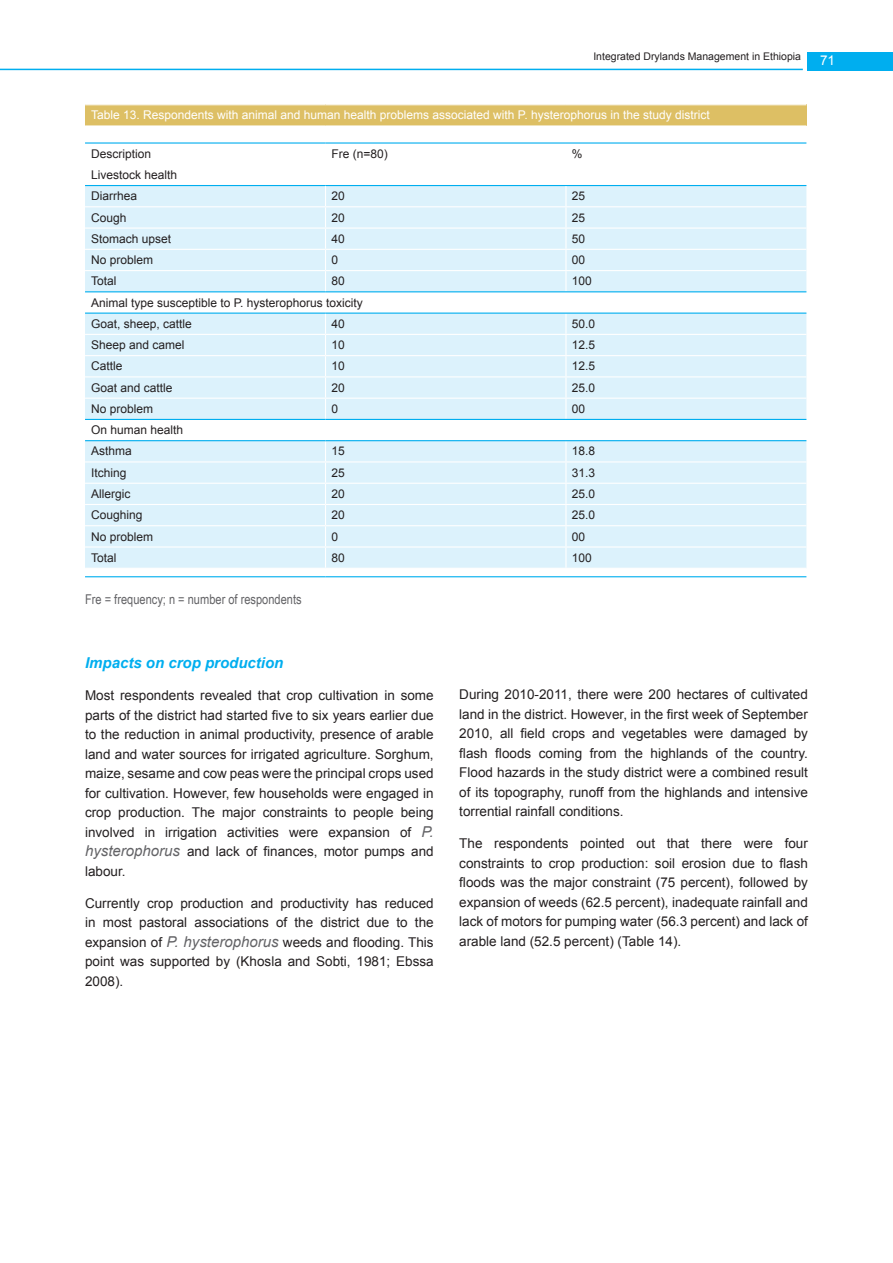
<style>
.page{position:relative;width:893px;height:1263px;background:#fff}
.page>*{position:absolute;margin:0;border:0;box-sizing:border-box;transform-origin:0 0}
.t1{font:italic 700 15px "Arial";color:#00aeef}
.t2{font:13.5px/19.5px "Arial";color:#231f20;text-align:justify}
.t3{font:13.5px "Arial Narrow";color:#636366}
.t4{font:13.5px "Arial";color:#fff}
.t5{font:12px/21.3px "Arial";color:#231f20}
.t6{font:12px "Arial";color:#fff}
.t7{font:10.5px "Arial";color:#231f20}
.s1{font-style:italic;font-size:15px;color:#636366}
</style>
<div class="page">
<div style="left:808px;top:52px;width:85px;height:18px;background:#00aeef"></div>
<hr style="left:0;top:69px;width:803px;height:1px;background:#00aeef">
<div style="left:85px;top:105px;width:721px;height:21px;background:#ddbf64"></div>
<svg style="left:85px;top:186px;width:721px;height:382px;background:#dff3fc"></svg>
<hr style="left:85px;top:185px;width:240px;height:1px;background:#00aeef">
<hr style="left:325px;top:185px;width:241px;height:1px;background:#00aeef">
<hr style="left:566px;top:185px;width:240px;height:1px;background:#00aeef">
<hr style="left:85px;top:270px;width:240px;height:1px;background:#fff">
<hr style="left:325px;top:270px;width:241px;height:1px;background:#fff">
<hr style="left:566px;top:270px;width:240px;height:1px;background:#fff">
<hr style="left:85px;top:125px;width:240px;height:2px;background:#fff">
<hr style="left:325px;top:125px;width:241px;height:2px;background:#fff">
<hr style="left:566px;top:125px;width:240px;height:2px;background:#fff">
<hr style="left:85px;top:206px;width:240px;height:1px;background:#fff">
<hr style="left:325px;top:206px;width:241px;height:1px;background:#fff">
<hr style="left:566px;top:206px;width:240px;height:1px;background:#fff">
<hr style="left:85px;top:227px;width:240px;height:2px;background:#fff">
<hr style="left:325px;top:227px;width:241px;height:2px;background:#fff">
<hr style="left:566px;top:227px;width:240px;height:2px;background:#fff">
<hr style="left:85px;top:249px;width:240px;height:1px;background:#fff">
<hr style="left:325px;top:249px;width:241px;height:1px;background:#fff">
<hr style="left:566px;top:249px;width:240px;height:1px;background:#fff">
<svg style="left:325px;top:186px;width:1px;height:105px"></svg>
<svg style="left:565px;top:186px;width:1px;height:105px"></svg>
<hr style="left:85px;top:334px;width:240px;height:1px;background:#fff">
<hr style="left:325px;top:334px;width:241px;height:1px;background:#fff">
<hr style="left:566px;top:334px;width:240px;height:1px;background:#fff">
<hr style="left:85px;top:355px;width:240px;height:1px;background:#fff">
<hr style="left:325px;top:355px;width:241px;height:1px;background:#fff">
<hr style="left:566px;top:355px;width:240px;height:1px;background:#fff">
<hr style="left:85px;top:376px;width:240px;height:1px;background:#fff">
<hr style="left:325px;top:376px;width:241px;height:1px;background:#fff">
<hr style="left:566px;top:376px;width:240px;height:1px;background:#fff">
<hr style="left:85px;top:398px;width:240px;height:1px;background:#fff">
<hr style="left:325px;top:398px;width:241px;height:1px;background:#fff">
<svg style="left:325px;top:314px;width:1px;height:105px"></svg>
<hr style="left:566px;top:398px;width:240px;height:1px;background:#fff">
<svg style="left:565px;top:314px;width:1px;height:105px"></svg>
<hr style="left:85px;top:461px;width:240px;height:1px;background:#fff">
<hr style="left:325px;top:461px;width:241px;height:1px;background:#fff">
<hr style="left:566px;top:461px;width:240px;height:1px;background:#fff">
<hr style="left:85px;top:483px;width:240px;height:1px;background:#fff">
<hr style="left:325px;top:483px;width:241px;height:1px;background:#fff">
<hr style="left:566px;top:483px;width:240px;height:1px;background:#fff">
<hr style="left:85px;top:504px;width:240px;height:1px;background:#fff">
<hr style="left:325px;top:504px;width:241px;height:1px;background:#fff">
<hr style="left:566px;top:504px;width:240px;height:1px;background:#fff">
<hr style="left:85px;top:525px;width:240px;height:1px;background:#fff">
<hr style="left:325px;top:525px;width:241px;height:1px;background:#fff">
<hr style="left:566px;top:525px;width:240px;height:1px;background:#fff">
<hr style="left:85px;top:546px;width:240px;height:2px;background:#fff">
<hr style="left:325px;top:546px;width:241px;height:2px;background:#fff">
<hr style="left:566px;top:546px;width:240px;height:2px;background:#fff">
<svg style="left:325px;top:441px;width:1px;height:127px"></svg>
<svg style="left:565px;top:441px;width:1px;height:127px"></svg>
<hr style="left:85px;top:576px;width:240px;height:1px;background:#00aeef">
<hr style="left:325px;top:576px;width:241px;height:1px;background:#00aeef">
<hr style="left:566px;top:576px;width:240px;height:1px;background:#00aeef">
<hr style="left:85px;top:419px;width:240px;height:1px;background:#00aeef">
<hr style="left:325px;top:419px;width:241px;height:1px;background:#00aeef">
<hr style="left:566px;top:419px;width:240px;height:1px;background:#00aeef">
<hr style="left:85px;top:440px;width:240px;height:1px;background:#00aeef">
<hr style="left:325px;top:440px;width:241px;height:1px;background:#00aeef">
<hr style="left:566px;top:440px;width:240px;height:1px;background:#00aeef">
<hr style="left:85px;top:291px;width:240px;height:1px;background:#00aeef">
<hr style="left:325px;top:291px;width:241px;height:1px;background:#00aeef">
<hr style="left:566px;top:291px;width:240px;height:1px;background:#00aeef">
<hr style="left:85px;top:313px;width:240px;height:1px;background:#00aeef">
<hr style="left:325px;top:313px;width:241px;height:1px;background:#00aeef">
<hr style="left:566px;top:313px;width:240px;height:1px;background:#00aeef">
<hr style="left:85px;top:142px;width:240px;height:2px;background:#00aeef">
<hr style="left:325px;top:142px;width:241px;height:2px;background:#00aeef">
<hr style="left:566px;top:142px;width:240px;height:2px;background:#00aeef">
<p class="t7" style="left:593px;top:49px;width:209px">Integrated Drylands Management in Ethiopia</p>
<p class="t4" style="left:820px;top:51px;width:17px">71</p>
<p class="t6" style="left:91px;top:107px;width:620px">Table 13. Respondents with animal and human health problems associated with P. hysterophorus in the study district</p>
<p class="t5" style="left:91px;top:143px;width:62px">Description</p>
<p class="t5" style="left:331px;top:143px;width:58px">Fre (n=80)</p>
<p class="t5" style="left:572px;top:143px;width:12px">%</p>
<p class="t5" style="left:91px;top:164px;width:88px">Livestock health<br>Diarrhea</p>
<p class="t5" style="left:331px;top:185px;width:15px">20</p>
<p class="t5" style="left:572px;top:185px;width:15px">25</p>
<p class="t5" style="left:91px;top:207px;width:37px">Cough</p>
<p class="t5" style="left:331px;top:207px;width:15px">20</p>
<p class="t5" style="left:572px;top:207px;width:15px">25</p>
<p class="t5" style="left:91px;top:228px;width:82px">Stomach upset</p>
<p class="t5" style="left:331px;top:228px;width:15px">40</p>
<p class="t5" style="left:572px;top:228px;width:15px">50</p>
<p class="t5" style="left:91px;top:249px;width:64px">No problem</p>
<p class="t5" style="left:331px;top:249px;width:8px">0</p>
<p class="t5" style="left:572px;top:249px;width:15px">00</p>
<p class="t5" style="left:91px;top:270px;width:27px">Total</p>
<p class="t5" style="left:331px;top:270px;width:15px">80</p>
<p class="t5" style="left:572px;top:270px;width:22px">100</p>
<p class="t5" style="left:91px;top:292px;width:273px">Animal type susceptible to P. hysterophorus toxicity<br>Goat, sheep, cattle</p>
<p class="t5" style="left:331px;top:313px;width:15px">40</p>
<p class="t5" style="left:572px;top:313px;width:25px">50.0</p>
<p class="t5" style="left:91px;top:334px;width:95px">Sheep and camel</p>
<p class="t5" style="left:331px;top:334px;width:15px">10</p>
<p class="t5" style="left:572px;top:334px;width:25px">12.5</p>
<p class="t5" style="left:91px;top:355px;width:33px">Cattle</p>
<p class="t5" style="left:331px;top:355px;width:15px">10</p>
<p class="t5" style="left:572px;top:355px;width:25px">12.5</p>
<p class="t5" style="left:91px;top:377px;width:83px">Goat and cattle</p>
<p class="t5" style="left:331px;top:377px;width:15px">20</p>
<p class="t5" style="left:572px;top:377px;width:25px">25.0</p>
<p class="t5" style="left:91px;top:398px;width:64px">No problem</p>
<p class="t5" style="left:331px;top:398px;width:8px">0</p>
<p class="t5" style="left:572px;top:398px;width:15px">00</p>
<p class="t5" style="left:91px;top:419px;width:94px">On human health<br>Asthma</p>
<p class="t5" style="left:331px;top:440px;width:15px">15</p>
<p class="t5" style="left:572px;top:440px;width:25px">18.8</p>
<p class="t5" style="left:91px;top:462px;width:37px">Itching</p>
<p class="t5" style="left:331px;top:462px;width:15px">25</p>
<p class="t5" style="left:572px;top:462px;width:25px">31.3</p>
<p class="t5" style="left:91px;top:483px;width:41px">Allergic</p>
<p class="t5" style="left:331px;top:483px;width:15px">20</p>
<p class="t5" style="left:572px;top:483px;width:25px">25.0</p>
<p class="t5" style="left:91px;top:504px;width:53px">Coughing</p>
<p class="t5" style="left:331px;top:504px;width:15px">20</p>
<p class="t5" style="left:572px;top:504px;width:25px">25.0</p>
<p class="t5" style="left:91px;top:526px;width:64px">No problem</p>
<p class="t5" style="left:331px;top:526px;width:8px">0</p>
<p class="t5" style="left:572px;top:526px;width:15px">00</p>
<p class="t5" style="left:91px;top:547px;width:27px">Total</p>
<p class="t5" style="left:331px;top:547px;width:15px">80</p>
<p class="t5" style="left:572px;top:547px;width:22px">100</p>
<p class="t3" style="left:85px;top:589px;width:218px">Fre = frequency; n = number of respondents</p>
<p class="t1" style="left:85px;top:653px;width:200px">Impacts on crop production</p>
<p class="t2" style="left:85px;top:686px;width:350px">Most respondents revealed that crop cultivation in some parts of the district had started five to six years earlier due to the reduction in animal productivity, presence of arable land and water sources for irrigated agriculture. Sorghum, maize, sesame and cow peas were the principal crops used for cultivation. However, few households were engaged in crop production. The major constraints to people being involved in irrigation activities were expansion of <span class="s1">P. hysterophorus</span> and lack of finances, motor pumps and labour.</p>
<p class="t2" style="left:85px;top:893px;width:350px">Currently crop production and productivity has reduced in most pastoral associations of the district due to the expansion of <span class="s1">P. hysterophorus</span> weeds and flooding. This point was supported by (Khosla and Sobti, 1981; Ebssa 2008).</p>
<p class="t2" style="left:459px;top:684px;width:350px">During 2010-2011, there were 200 hectares of cultivated land in the district. However, in the first week of September 2010, all field crops and vegetables were damaged by flash floods coming from the highlands of the country.<br>Flood hazards in the study district were a combined result of its topography, runoff from the highlands and intensive torrential rainfall conditions.</p>
<p class="t2" style="left:459px;top:834px;width:350px">The respondents pointed out that there were four constraints to crop production: soil erosion due to flash floods was the major constraint (75 percent), followed by expansion of weeds (62.5 percent), inadequate rainfall and lack of motors for pumping water (56.3 percent) and lack of arable land (52.5 percent) (Table 14).</p>
</div>
